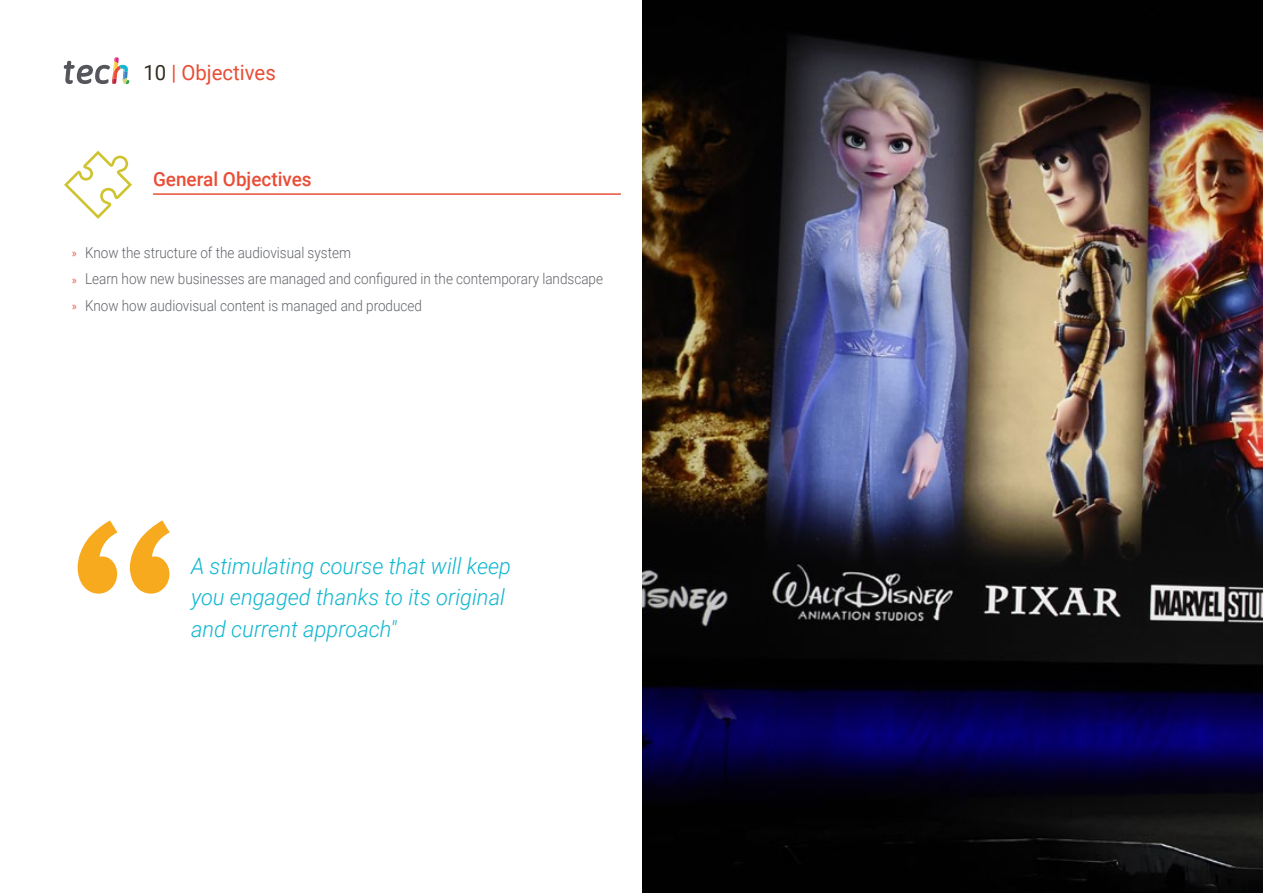
<style>
.page{position:relative;width:1263px;height:893px;background:#fff}
.page>*{position:absolute;margin:0;border:0;box-sizing:border-box;transform-origin:0 0}
.t1{font:italic 300 22.5px/31.5px "Roboto";color:#0fb6cf}
.t2{font:21px "Roboto";color:#e94d35}
.t3{font:500 19.5px "Roboto";color:#e94d35}
.t4{font:300 15px/26.7px "Roboto";color:#61646a;scale:.9 1}
.s1{color:#312e20}
.s2{font-family:"Myriad Pro";font-weight:400;font-size:12px;color:#e94d35}
</style>
<div class="page">
<hr style="left:153px;top:194px;width:468px;height:1px;background:#e94d35">
<svg style="left:64px;top:151px;width:68px;height:68px"></svg>
<img style="left:642px;top:0;width:621px;height:893px">
<svg style="left:64px;top:57px;width:65px;height:27px"></svg>
<svg style="left:78px;top:520px;width:92px;height:74px"></svg>
<h2 class="t2" style="left:144px;top:57px;width:134px"><span class="s1">10</span> | Objectives</h2>
<h3 class="t3" style="left:153px;top:165px;width:160px">General Objectives</h3>
<p class="t4" style="left:72px;top:238px;width:591px"><span class="s2">»</span> Know the structure of the audiovisual system<br><span class="s2">»</span> Learn how new businesses are managed and configured in the contemporary landscape <span class="s2">»</span> Know how audiovisual content is managed and produced</p>
<h1 class="t1" style="left:191px;top:549px;width:321px">A stimulating course that will keep you engaged thanks to its original and current approach"</h1>
</div>
